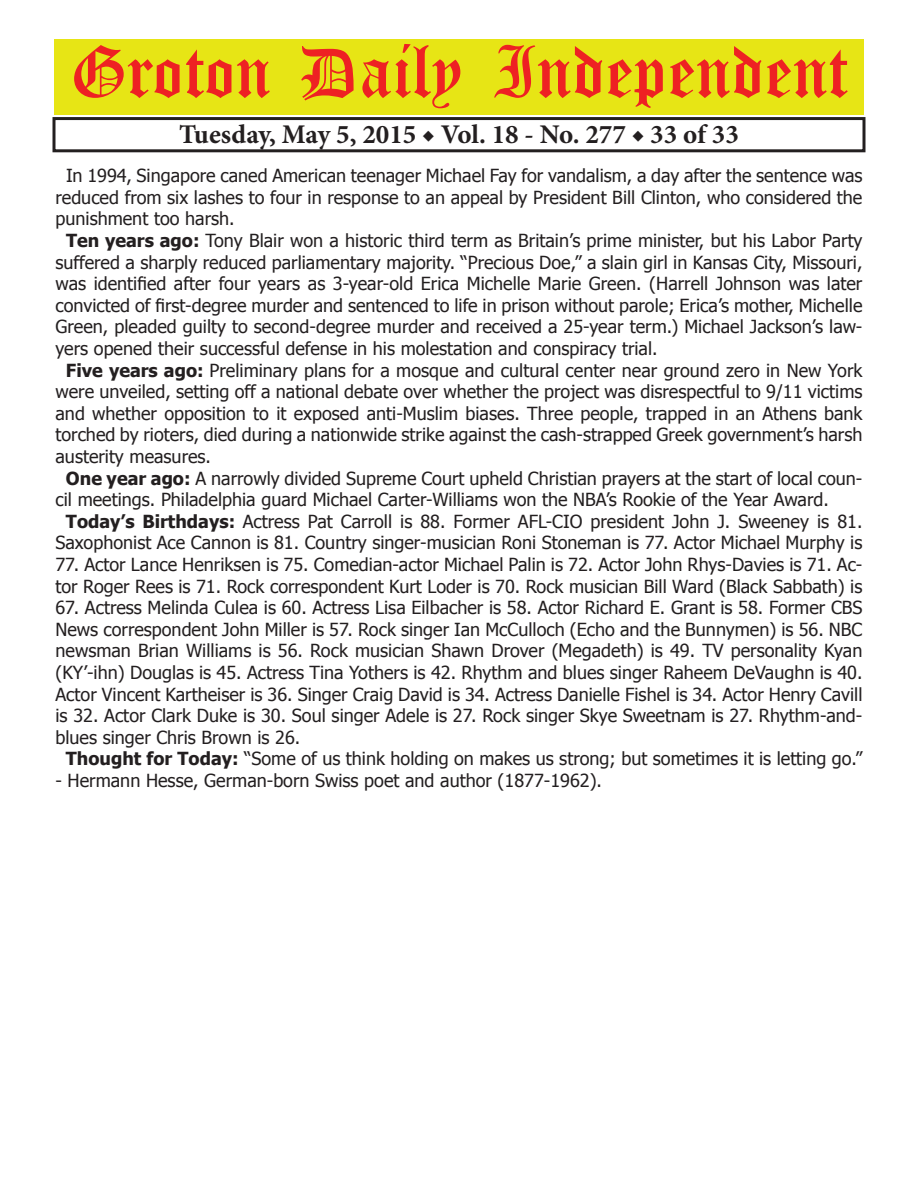
<style>
.page{position:relative;width:918px;height:1188px;background:#fff}
.page>*{position:absolute;margin:0;border:0;box-sizing:border-box;transform-origin:0 0}
.t1{font:54px "Old English Five";color:#ee2123}
.t2{font:700 27px "Minion Pro";color:#231f20}
.t3{font:18px/21.6px "Tahoma";color:#231f20}
.s1{font-weight:700}
</style>
<div class="page">
<div style="left:52px;top:117px;width:814px;height:35px;border:3px solid #231f20"></div>
<div style="left:54px;top:40px;width:810px;height:75px;background:#e7e515"></div>
<h1 class="t1" style="left:70px;top:47px;width:779px">Groton Daily Independent</h1>
<h2 class="t2" style="left:179px;top:116px;width:561px">Tuesday, May 5, 2015 ◆ Vol. 18 - No. 277 ◆ 33 of 33</h2>
<p class="t3" style="left:66px;top:164px;width:798px">In 1994, Singapore caned American teenager Michael Fay for vandalism, a day after the sentence was</p>
<p class="t3" style="left:56px;top:186px;width:808px">reduced from six lashes to four in response to an appeal by President Bill Clinton, who considered the</p>
<p class="t3" style="left:56px;top:207px;width:181px">punishment too harsh.</p>
<p class="t3" style="left:66px;top:229px;width:798px"><span class="s1">Ten years ago:</span> Tony Blair won a historic third term as Britain’s prime minister, but his Labor Party</p>
<p class="t3" style="left:56px;top:250px;width:808px">suffered a sharply reduced parliamentary majority. “Precious Doe,” a slain girl in Kansas City, Missouri,</p>
<p class="t3" style="left:56px;top:272px;width:808px">was identified after four years as 3-year-old Erica Michelle Marie Green. (Harrell Johnson was later</p>
<p class="t3" style="left:56px;top:294px;width:808px">convicted of first-degree murder and sentenced to life in prison without parole; Erica’s mother, Michelle</p>
<p class="t3" style="left:56px;top:315px;width:808px">Green, pleaded guilty to second-degree murder and received a 25-year term.) Michael Jackson’s law-</p>
<p class="t3" style="left:56px;top:337px;width:604px">yers opened their successful defense in his molestation and conspiracy trial.</p>
<p class="t3" style="left:66px;top:358px;width:798px"><span class="s1">Five years ago:</span> Preliminary plans for a mosque and cultural center near ground zero in New York</p>
<p class="t3" style="left:56px;top:380px;width:808px">were unveiled, setting off a national debate over whether the project was disrespectful to 9/11 victims</p>
<p class="t3" style="left:56px;top:402px;width:808px">and whether opposition to it exposed anti-Muslim biases. Three people, trapped in an Athens bank</p>
<p class="t3" style="left:56px;top:423px;width:808px">torched by rioters, died during a nationwide strike against the cash-strapped Greek government’s harsh</p>
<p class="t3" style="left:56px;top:445px;width:157px">austerity measures.</p>
<p class="t3" style="left:66px;top:466px;width:798px"><span class="s1">One year ago:</span> A narrowly divided Supreme Court upheld Christian prayers at the start of local coun-</p>
<p class="t3" style="left:56px;top:488px;width:775px">cil meetings. Philadelphia guard Michael Carter-Williams won the NBA’s Rookie of the Year Award.</p>
<p class="t3" style="left:66px;top:510px;width:798px"><span class="s1">Today’s Birthdays:</span> Actress Pat Carroll is 88. Former AFL-CIO president John J. Sweeney is 81.</p>
<p class="t3" style="left:55px;top:531px;width:808px">Saxophonist Ace Cannon is 81. Country singer-musician Roni Stoneman is 77. Actor Michael Murphy is</p>
<p class="t3" style="left:55px;top:553px;width:808px">77. Actor Lance Henriksen is 75. Comedian-actor Michael Palin is 72. Actor John Rhys-Davies is 71. Ac&shy;tor Roger Rees is 71. Rock correspondent Kurt Loder is 70. Rock musician Bill Ward (Black Sabbath) is</p>
<p class="t3" style="left:55px;top:596px;width:808px">67. Actress Melinda Culea is 60. Actress Lisa Eilbacher is 58. Actor Richard E. Grant is 58. Former CBS</p>
<p class="t3" style="left:55px;top:618px;width:808px">News correspondent John Miller is 57. Rock singer Ian McCulloch (Echo and the Bunnymen) is 56. NBC</p>
<p class="t3" style="left:55px;top:639px;width:808px">newsman Brian Williams is 56. Rock musician Shawn Drover (Megadeth) is 49. TV personality Kyan</p>
<p class="t3" style="left:55px;top:661px;width:808px">(KY’-ihn) Douglas is 45. Actress Tina Yothers is 42. Rhythm and blues singer Raheem DeVaughn is 40.</p>
<p class="t3" style="left:55px;top:682px;width:809px">Actor Vincent Kartheiser is 36. Singer Craig David is 34. Actress Danielle Fishel is 34. Actor Henry Cavill</p>
<p class="t3" style="left:55px;top:704px;width:808px">is 32. Actor Clark Duke is 30. Soul singer Adele is 27. Rock singer Skye Sweetnam is 27. Rhythm-and-</p>
<p class="t3" style="left:55px;top:726px;width:246px">blues singer Chris Brown is 26.</p>
<p class="t3" style="left:66px;top:747px;width:798px"><span class="s1">Thought for Today:</span> “Some of us think holding on makes us strong; but sometimes it is letting go.”</p>
<p class="t3" style="left:55px;top:769px;width:548px">- Hermann Hesse, German-born Swiss poet and author (1877-1962).</p>
</div>
